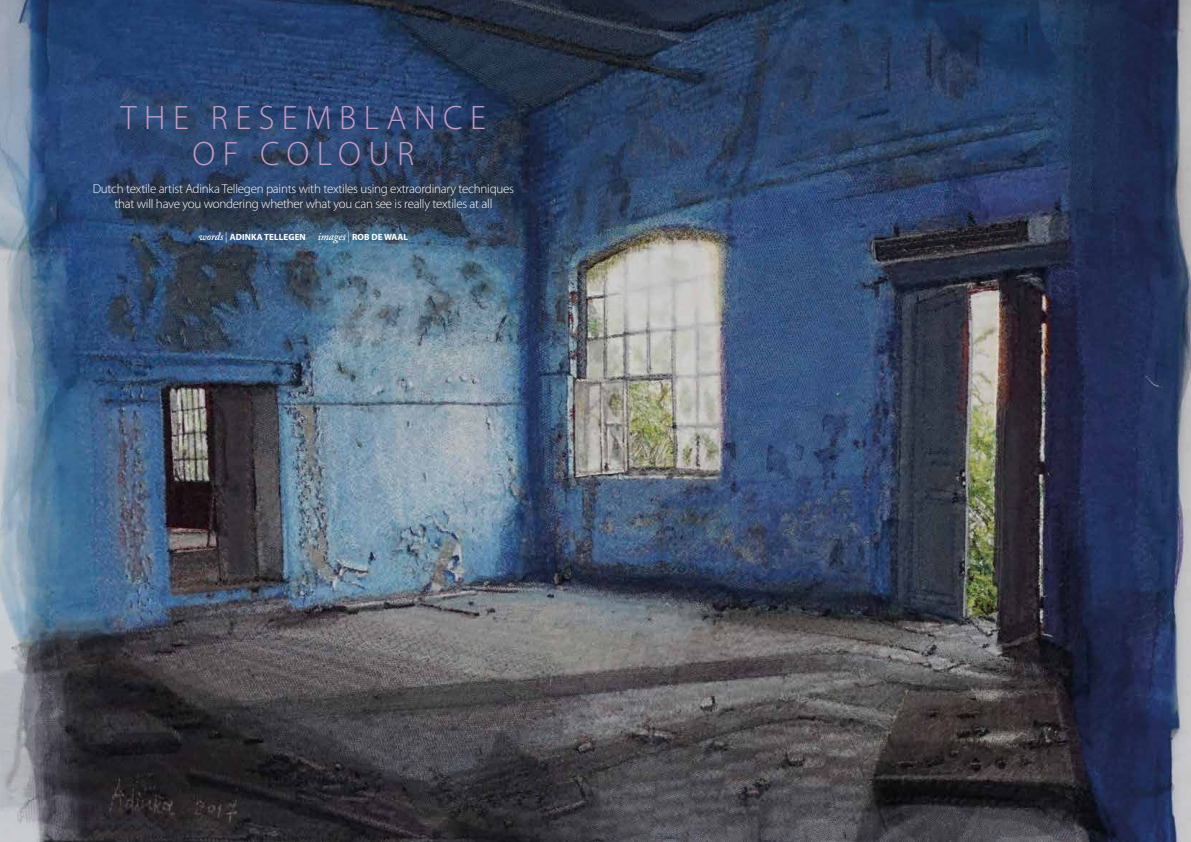
<style>
.page{position:relative;width:1191px;height:842px;background:#fff}
.page>*{position:absolute;margin:0;border:0;box-sizing:border-box;transform-origin:0 0}
.t1{font:300 34px/36px "Myriad Pro";letter-spacing:.22em;color:#c69cc2;text-align:center}
.t2{font:300 13px/15px "Myriad Pro";letter-spacing:-.02em;color:#fff;text-align:center}
.t3{font:700 9px "Myriad Pro";letter-spacing:.01em;color:#fff}
.s1{font-family:"Adobe Caslon Pro";font-weight:600;font-style:italic;font-size:11px}
.s2{font-weight:300;font-size:11px}
</style>
<div class="page">
<img style="left:0;top:0;width:1191px;height:842px">
<h1 class="t1" style="left:121px;top:99px;width:366px">THE RESEMBLANCE<br>OF COLOUR</h1>
<p class="t2" style="left:93px;top:181px;width:423px">Dutch textile artist Adinka Tellegen paints with textiles using extraordinary techniques that will have you wondering whether what you can see is really textiles at all</p>
<p class="t3" style="left:198px;top:231px;width:211px"><span class="s1">words</span><span class="s2">|</span> ADINKA TELLEGEN <span class="s1">images</span><span class="s2">|</span> ROB DE WAAL</p>
</div>
